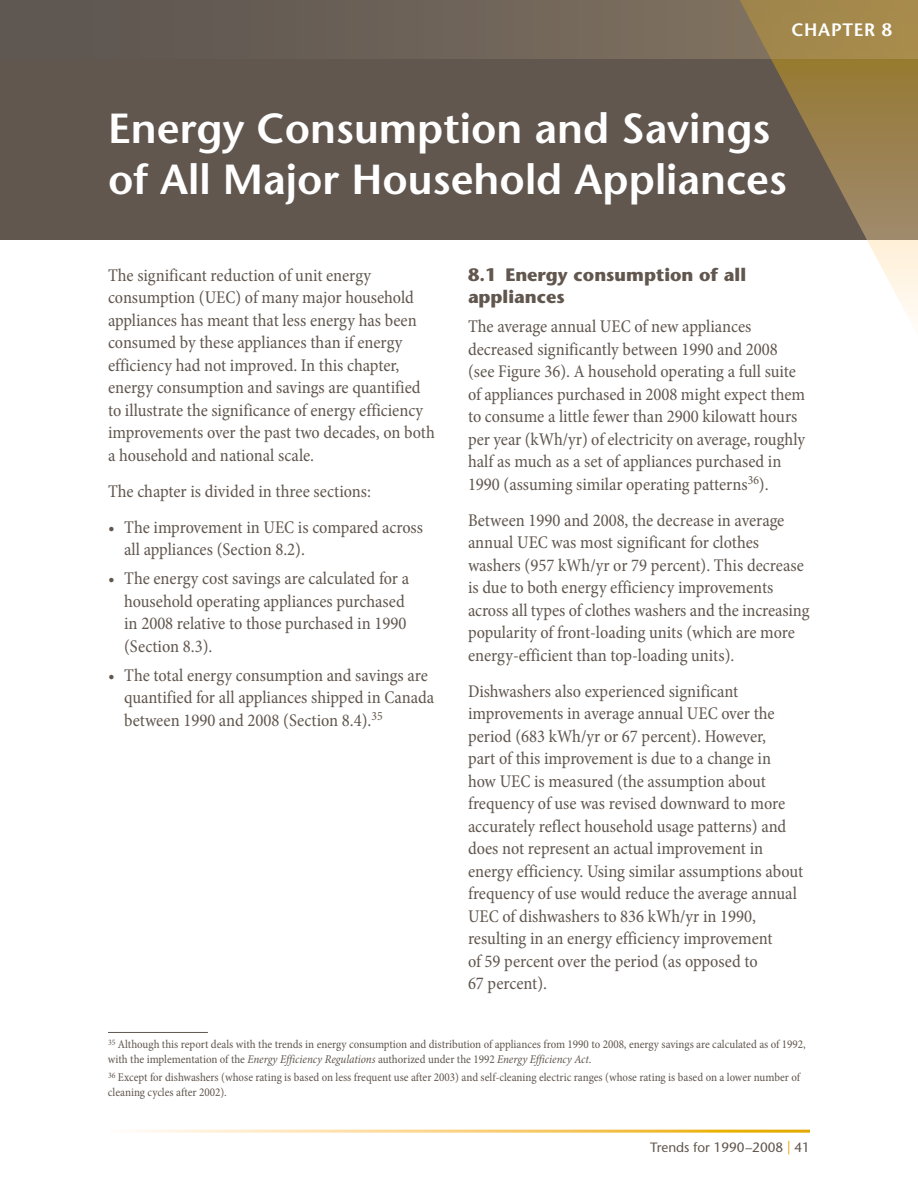
<style>
.page{position:relative;width:918px;height:1188px;background:#fff}
.page>*{position:absolute;margin:0;border:0;box-sizing:border-box;transform-origin:0 0}
.t1{font:600 42px/50.4px "Stone Sans Std";color:#fff}
.t2{font:condensed 18px/22.5px "Minion Pro";color:#61574f}
.t3{font:700 18px/22.5px "Stone Sans Std";color:#61574f}
.t4{font:600 18px "Stone Sans Std";color:#fff}
.t5{font:500 13.5px "Stone Sans Std";color:#61574f}
.t6{font:condensed 12px/15px "Minion Pro";color:#61574f}
.s1{font-style:italic}
.s2{color:#e2a800}
</style>
<div class="page">
<div style="left:0;top:0;width:918px;height:239px;background:#61574f"></div>
<svg style="left:725px;top:59px;width:193px;height:264px"></svg>
<svg style="left:389px;top:0;width:529px;height:59px"></svg>
<hr style="left:108px;top:1032px;width:100px;height:1px;background:#61574f">
<p class="t4" style="left:791px;top:19px;width:14px">cha</p>
<p class="t4" style="left:831px;top:19px;width:24px">pter</p>
<p class="t4" style="left:882px;top:19px;width:12px">8</p>
<h1 class="t1" style="left:108px;top:103px;width:681px">Energy Consumption and Savings of All Major Household Appliances</h1>
<p class="t2" style="left:108px;top:264px;width:328px">The significant reduction of unit energy consumption (UEC) of many major household appliances has meant that less energy has been consumed by these appliances than if energy efficiency had not improved. In this chapter, energy consumption and savings are quantified to illustrate the significance of energy efficiency improvements over the past two decades, on both a household and national scale.</p>
<p class="t2" style="left:108px;top:480px;width:265px">The chapter is divided in three sections:</p>
<p class="t2" style="left:124px;top:516px;width:300px;text-indent:-16px">• The improvement in UEC is compared across all appliances (Section 8.2).</p>
<p class="t2" style="left:124px;top:567px;width:286px;text-indent:-16px">• The energy cost savings are calculated for a household operating appliances purchased in 2008 relative to those purchased in 1990 (Section 8.3).</p>
<p class="t2" style="left:124px;top:664px;width:312px;text-indent:-16px">• The total energy consumption and savings are quantified for all appliances shipped in Canada between 1990 and 2008 (Section 8.4).<sup>35</sup></p>
<p class="t3" style="left:468px;top:263px;width:280px">8.1 Energy consumption of all appliances</p>
<p class="t2" style="left:468px;top:316px;width:339px">The average annual UEC of new appliances decreased significantly between 1990 and 2008 (see Figure 36). A household operating a full suite of appliances purchased in 2008 might expect them to consume a little fewer than 2900 kilowatt hours per year (kWh/yr) of electricity on average, roughly half as much as a set of appliances purchased in 1990 (assuming similar operating patterns<sup>36</sup>).</p>
<p class="t2" style="left:468px;top:509px;width:343px">Between 1990 and 2008, the decrease in average annual UEC was most significant for clothes washers (957 kWh/yr or 79 percent). This decrease is due to both energy efficiency improvements across all types of clothes washers and the increasing popularity of front-loading units (which are more energy-efficient than top-loading units).</p>
<p class="t2" style="left:468px;top:680px;width:337px">Dishwashers also experienced significant improvements in average annual UEC over the period (683 kWh/yr or 67 percent). However,<br>part of this improvement is due to a change in how UEC is measured (the assumption about frequency of use was revised downward to more accurately reflect household usage patterns) and does not represent an actual improvement in energy efficiency. Using similar assumptions about frequency of use would reduce the average annual UEC of dishwashers to 836 kWh/yr in 1990, resulting in an energy efficiency improvement<br>of 59 percent over the period (as opposed to<br>67 percent).</p>
<p class="t6" style="left:108px;top:1037px;width:699px"><sup>35</sup> Although this report deals with the trends in energy consumption and distribution of appliances from 1990 to 2008, energy savings are calculated as of 1992, with the implementation of the <span class="s1">Energy Efficiency Regulations</span> authorized under the 1992 <span class="s1">Energy Efficiency Act</span>.</p>
<p class="t6" style="left:108px;top:1070px;width:694px"><sup>36</sup> Except for dishwashers (whose rating is based on less frequent use after 2003) and self-cleaning electric ranges (whose rating is based on a lower number of cleaning cycles after 2002).</p>
<p class="t5" style="left:650px;top:1139px;width:161px">Trends for 1990–2008 <span class="s2">|</span> 41</p>
</div>
